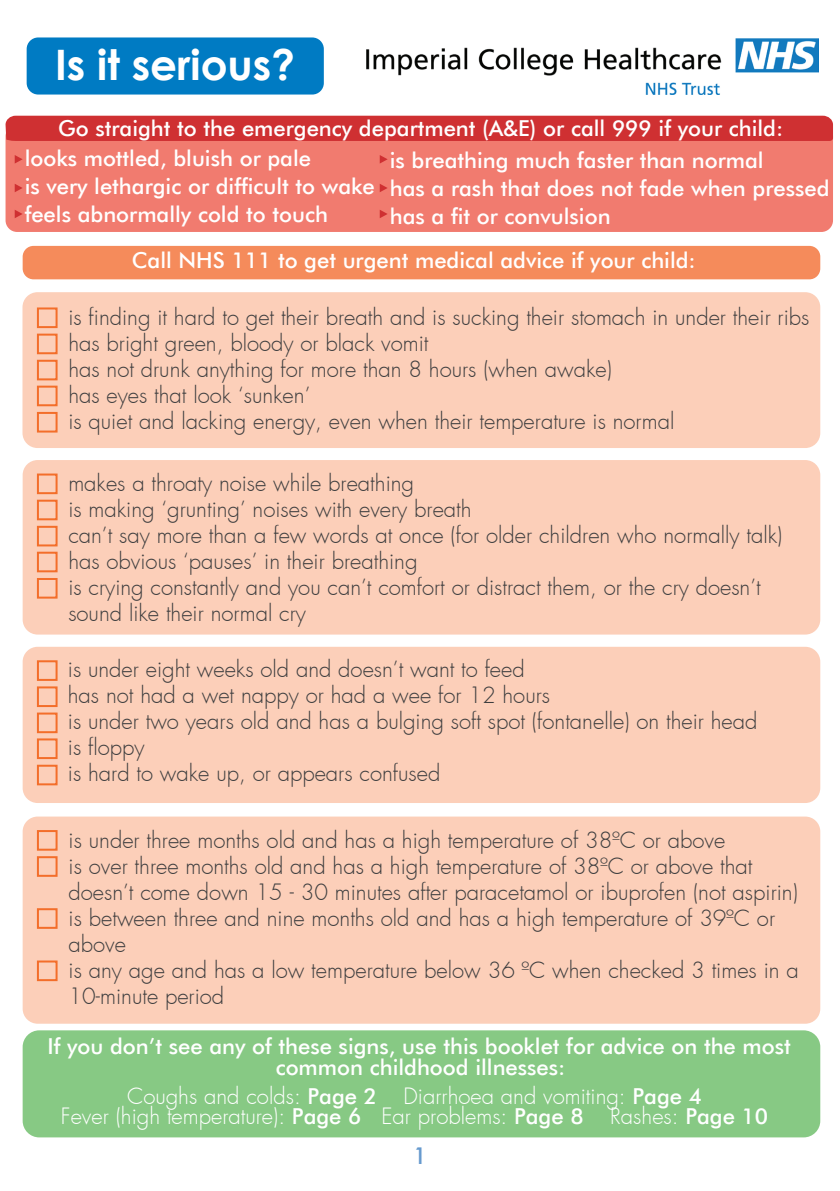
<style>
.page{position:relative;width:840px;height:1191px;background:#fff}
.page>*{position:absolute;margin:0;border:0;box-sizing:border-box;transform-origin:0 0}
.t1{font:700 42px "Century Gothic";color:#fff}
.t2{font:300 22px/26px "Futura";color:#3e3e3f}
.t3{font:500 22px/28px "Futura BT";color:#fff}
.t4{font:300 22px/20px "Futura";color:#fff;text-align:center}
.t5{font:500 22px "Futura";color:#669ace}
.s1{font-family:"Futura BT";font-weight:500}
</style>
<div class="page">
<div style="left:23px;top:816px;width:796px;height:207px;background:#fccfb9;border-radius:15px"></div>
<div style="left:23px;top:647px;width:796px;height:156px;background:#fccfb9;border-radius:15px"></div>
<div style="left:6px;top:125px;width:826px;height:107px;background:#f17b6f;border-radius:12px"></div>
<div style="left:23px;top:1030px;width:796px;height:107px;background:#87c984;border-radius:17px"></div>
<div style="left:23px;top:246px;width:796px;height:33px;background:#f58b5b;border-radius:11px"></div>
<div style="left:27px;top:37px;width:296px;height:58px;background:#007bc3;border-radius:12px"></div>
<div style="left:6px;top:116px;width:826px;height:25px;background:#cf3032"></div>
<svg style="left:15px;top:155px;width:8px;height:9px"></svg>
<svg style="left:15px;top:184px;width:7px;height:8px"></svg>
<svg style="left:15px;top:210px;width:7px;height:8px"></svg>
<svg style="left:379px;top:155px;width:8px;height:9px"></svg>
<svg style="left:379px;top:184px;width:8px;height:8px"></svg>
<svg style="left:379px;top:210px;width:8px;height:8px"></svg>
<div style="left:23px;top:460px;width:796px;height:174px;background:#fccfb9;border-radius:15px"></div>
<div style="left:37px;top:473px;width:21px;height:21px;border:2px solid #f36e2a"></div>
<div style="left:37px;top:500px;width:21px;height:20px;border:2px solid #f36e2a"></div>
<div style="left:37px;top:526px;width:21px;height:20px;border:2px solid #f36e2a"></div>
<div style="left:37px;top:552px;width:21px;height:20px;border:2px solid #f36e2a"></div>
<div style="left:37px;top:578px;width:21px;height:20px;border:2px solid #f36e2a"></div>
<div style="left:22px;top:292px;width:797px;height:156px;background:#fccfb9;border-radius:15px"></div>
<div style="left:37px;top:307px;width:21px;height:21px;border:2px solid #f36e2a"></div>
<div style="left:37px;top:334px;width:21px;height:20px;border:2px solid #f36e2a"></div>
<div style="left:37px;top:360px;width:21px;height:20px;border:2px solid #f36e2a"></div>
<div style="left:37px;top:386px;width:21px;height:20px;border:2px solid #f36e2a"></div>
<div style="left:37px;top:412px;width:21px;height:20px;border:2px solid #f36e2a"></div>
<div style="left:37px;top:660px;width:21px;height:21px;border:2px solid #f36e2a"></div>
<div style="left:37px;top:686px;width:21px;height:21px;border:2px solid #f36e2a"></div>
<div style="left:37px;top:712px;width:21px;height:21px;border:2px solid #f36e2a"></div>
<div style="left:37px;top:738px;width:21px;height:21px;border:2px solid #f36e2a"></div>
<div style="left:37px;top:764px;width:21px;height:21px;border:2px solid #f36e2a"></div>
<div style="left:37px;top:830px;width:21px;height:20px;border:2px solid #f36e2a"></div>
<div style="left:37px;top:856px;width:21px;height:21px;border:2px solid #f36e2a"></div>
<div style="left:37px;top:908px;width:21px;height:21px;border:2px solid #f36e2a"></div>
<div style="left:37px;top:960px;width:21px;height:21px;border:2px solid #f36e2a"></div>
<img style="left:366px;top:38px;width:451px;height:57px">
<h1 class="t1" style="left:55px;top:37px;width:241px">Is it serious?</h1>
<p class="t3" style="left:58px;top:114px;width:726px">Go straight to the emergency department (A&amp;E) or call 999 if your child:</p>
<p class="t3" style="left:25px;top:144px;width:351px">looks mottled, bluish or pale<br>is very lethargic or difficult to wake feels abnormally cold to touch</p>
<p class="t3" style="left:389px;top:146px;width:441px">is breathing much faster than normal<br>has a rash that does not fade when pressed has a fit or convulsion</p>
<p class="t3" style="left:132px;top:246px;width:565px">Call NHS 111 to get urgent medical advice if your child:</p>
<p class="t2" style="left:68px;top:305px;width:742px">is finding it hard to get their breath and is sucking their stomach in under their ribs has bright green, bloody or black vomit<br>has not drunk anything for more than 8 hours (when awake)<br>has eyes that look ‘sunken’<br>is quiet and lacking energy, even when their temperature is normal</p>
<p class="t2" style="left:68px;top:472px;width:715px">makes a throaty noise while breathing<br>is making ‘grunting’ noises with every breath<br>can’t say more than a few words at once (for older children who normally talk) has obvious ‘pauses’ in their breathing<br>is crying constantly and you can’t comfort or distract them, or the cry doesn’t sound like their normal cry</p>
<p class="t2" style="left:68px;top:657px;width:690px">is under eight weeks old and doesn’t want to feed<br>has not had a wet nappy or had a wee for 12 hours<br>is under two years old and has a bulging soft spot (fontanelle) on their head is floppy<br>is hard to wake up, or appears confused</p>
<p class="t2" style="left:69px;top:829px;width:731px">is under three months old and has a high temperature of 38ºC or above<br>is over three months old and has a high temperature of 38ºC or above that doesn’t come down 15 - 30 minutes after paracetamol or ibuprofen (not aspirin) is between three and nine months old and has a high temperature of 39ºC or above<br>is any age and has a low temperature below 36 ºC when checked 3 times in a 10-minute period</p>
<p class="t3" style="left:48px;top:1031px;width:744px">If you don’t see any of these signs, use this booklet for advice on the most</p>
<p class="t4" style="left:61px;top:1087px;width:708px">Coughs and colds: <span class="s1">Page 2</span> Diarrhoea and vomiting: <span class="s1">Page 4<br></span>Fever (high temperature): <span class="s1">Page 6</span> Ear problems: <span class="s1">Page 8</span> Rashes: <span class="s1">Page 10</span></p>
<p class="t3" style="left:275px;top:1053px;width:291px">common childhood illnesses:</p>
<p class="t5" style="left:413px;top:1140px;width:15px">1</p>
</div>
